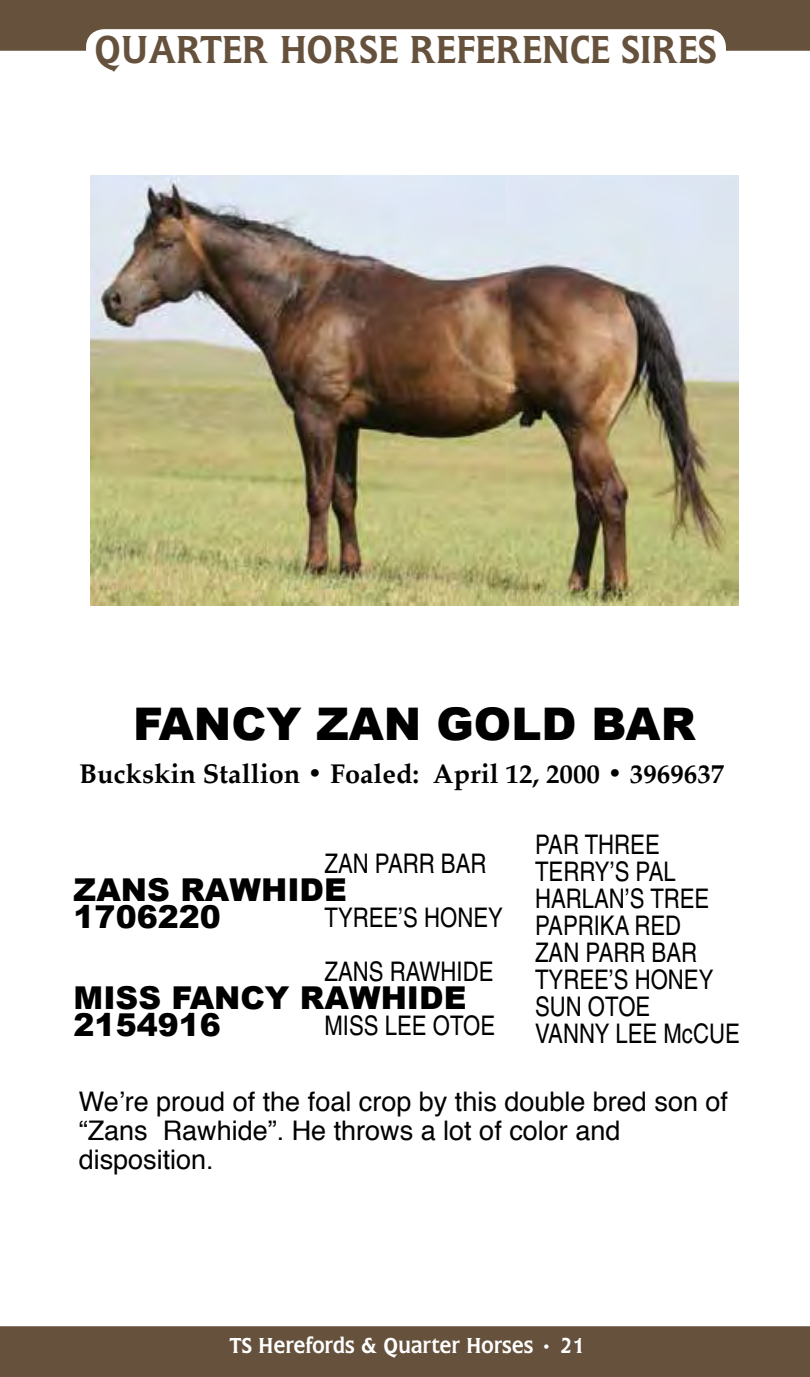
<style>
.page{position:relative;width:810px;height:1377px;background:#fff}
.page>*{position:absolute;margin:0;border:0;box-sizing:border-box;transform-origin:0 0}
.t1{font:900 45px "Arial";color:#000}
.t2{font:40.5px "Flare Gothic Regular DTC";color:#65513c}
.t3{font:900 31.5px/27px "Arial";color:#000}
.t4{font:condensed 27px/27px "Helvetica";color:#000}
.t5{font:27px/29.2px "Helvetica";color:#000}
.t6{font:700 27px "Palatino";color:#000}
.t7{font:22.5px "Flare Gothic Regular DTC";color:#fff}
</style>
<div class="page">
<div style="left:0;top:1326px;width:810px;height:51px;background:#65513c"></div>
<div style="left:0;top:0;width:810px;height:51px;background:#65513c"></div>
<div style="left:88px;top:31px;width:636px;height:37px;background:#fff;border-radius:16px"></div>
<div style="left:86px;top:29px;width:640px;height:41px;border:4px solid #fff;border-radius:16px"></div>
<img style="left:90px;top:175px;width:648px;height:430px">
<h2 class="t2" style="left:95px;top:27px;width:624px">QUARTER HORSE REFERENCE SIRES</h2>
<h1 class="t1" style="left:133px;top:699px;width:564px">FANCY ZAN GOLD BAR</h1>
<p class="t6" style="left:79px;top:751px;width:647px">Buckskin Stallion • Foaled: April 12, 2000 • 3969637</p>
<p class="t4" style="left:325px;top:837px;width:180px;line-height:54px">ZAN PARR BAR<br>TYREE’S HONEY<br>ZANS RAWHIDE<br>MISS LEE OTOE</p>
<p class="t3" style="left:74px;top:877px;width:275px">ZANS RAWHIDE<br>1706220</p>
<p class="t3" style="left:74px;top:985px;width:394px">MISS FANCY RAWHIDE<br>2154916</p>
<p class="t4" style="left:535px;top:831px;width:206px">PAR THREE<br>TERRY’S PAL<br>HARLAN’S TREE<br>PAPRIKA RED<br>ZAN PARR BAR<br>TYREE’S HONEY<br>SUN OTOE<br>VANNY LEE McCUE</p>
<p class="t5" style="left:79px;top:1087px;width:651px">We’re proud of the foal crop by this double bred son of “Zans Rawhide”. He throws a lot of color and disposition.</p>
<p class="t7" style="left:230px;top:1333px;width:356px">TS Herefords &amp; Quarter Horses • 21</p>
</div>
